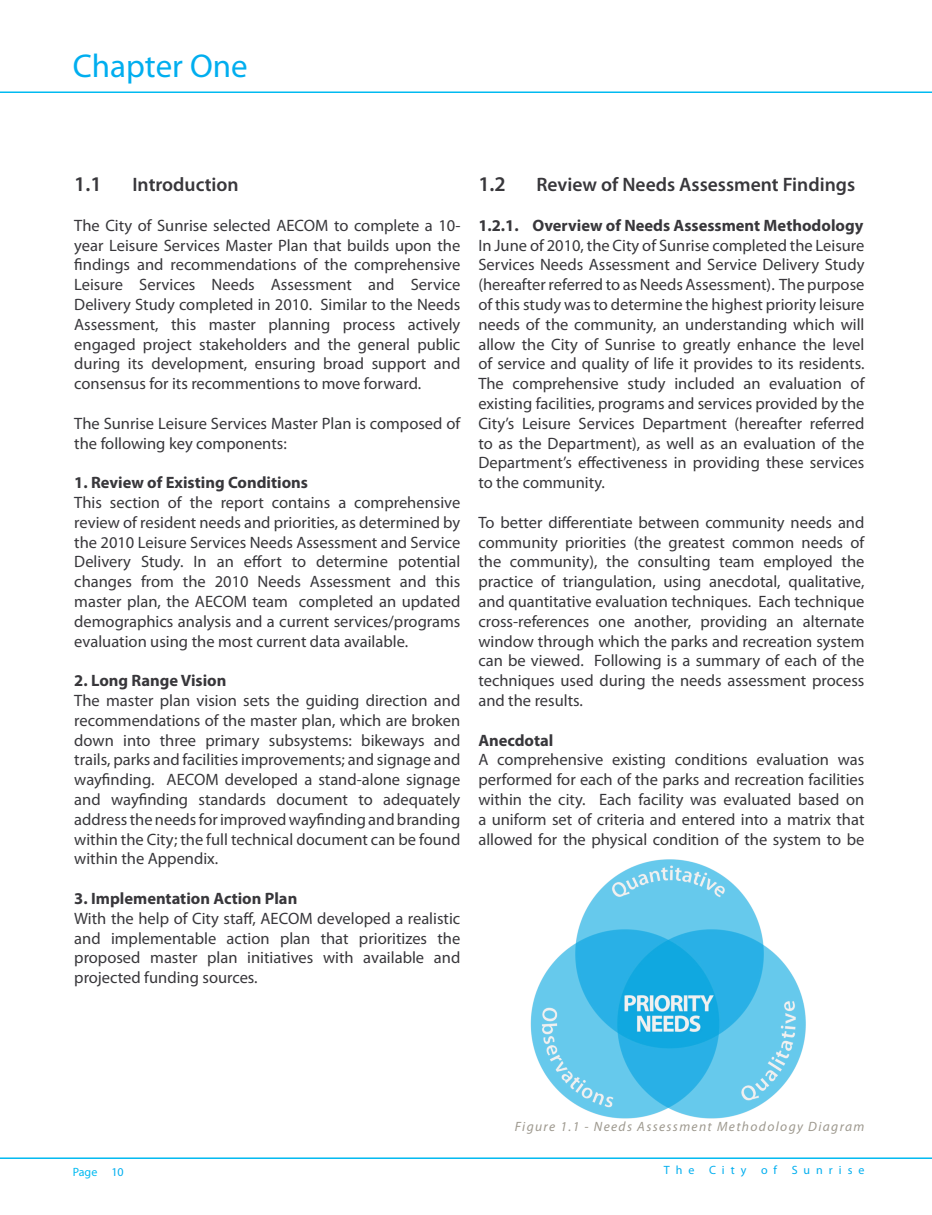
<style>
.page{position:relative;width:932px;height:1215px;background:#fff}
.page>*{position:absolute;margin:0;border:0;box-sizing:border-box;transform-origin:0 0}
.t1{font:33px "Myriad Pro";color:#00aeef}
.t2{font:600 21px "Myriad Pro";color:#38373b}
.t3{font:600 19.5px "Myriad Pro";color:#38373b}
.t4{font:16.5px/19.8px "Myriad Pro";color:#38373b;text-align:justify}
.t5{font:700 16.5px "Myriad Pro";color:#38373b}
.t6{font:italic 13.5px "Myriad Pro";letter-spacing:.1em;color:#9e998f}
.t7{font:12px "Myriad Pro";letter-spacing:.5em;color:#00aeef}
.t8{font:12px "Myriad Pro";color:#00baf1}
.s1{color:#00aeef}
</style>
<div class="page">
<hr style="left:0;top:1157px;width:932px;height:2px;background:#00baf1">
<hr style="left:0;top:91px;width:932px;height:2px;background:#00baf1">
<img style="left:530px;top:859px;width:276px;height:260px">
<h1 class="t1" style="left:73px;top:46px;width:176px">Chapter One</h1>
<p class="t2" style="left:74px;top:171px;width:29px">1.1</p>
<p class="t3" style="left:132px;top:172px;width:108px">Introduction</p>
<p class="t4" style="left:74px;top:215px;width:387px">The City of Sunrise selected AECOM to complete a 10- year Leisure Services Master Plan that builds upon the findings and recommendations of the comprehensive Leisure Services Needs Assessment and Service Delivery Study completed in 2010. Similar to the Needs Assessment, this master planning process actively engaged project stakeholders and the general public during its development, ensuring broad support and consensus for its recommentions to move forward.</p>
<p class="t4" style="left:74px;top:413px;width:387px">The Sunrise Leisure Services Master Plan is composed of the following key components:</p>
<p class="t5" style="left:74px;top:472px;width:235px">1. Review of Existing Conditions</p>
<p class="t4" style="left:74px;top:492px;width:387px">This section of the report contains a comprehensive review of resident needs and priorities, as determined by the 2010 Leisure Services Needs Assessment and Service Delivery Study. In an effort to determine potential changes from the 2010 Needs Assessment and this master plan, the AECOM team completed an updated demographics analysis and a current services/programs evaluation using the most current data available.</p>
<p class="t5" style="left:74px;top:670px;width:154px">2. Long Range Vision</p>
<p class="t4" style="left:74px;top:690px;width:387px">The master plan vision sets the guiding direction and recommendations of the master plan, which are broken down into three primary subsystems: bikeways and trails, parks and facilities improvements; and signage and wayfinding. AECOM developed a stand-alone signage and wayfinding standards document to adequately address the needs for improved wayfinding and branding within the City; the full technical document can be found within the Appendix.</p>
<p class="t5" style="left:74px;top:888px;width:224px">3. Implementation Action Plan</p>
<p class="t4" style="left:74px;top:908px;width:387px">With the help of City staff, AECOM developed a realistic and implementable action plan that prioritizes the proposed master plan initiatives with available and projected funding sources.</p>
<p class="t2" style="left:478px;top:171px;width:29px">1.2</p>
<p class="t3" style="left:536px;top:172px;width:320px">Review of Needs Assessment Findings</p>
<p class="t5" style="left:478px;top:215px;width:386px">1.2.1. Overview of Needs Assessment Methodology</p>
<p class="t4" style="left:478px;top:235px;width:387px">In June of 2010, the City of Sunrise completed the Leisure Services Needs Assessment and Service Delivery Study (hereafter referred to as Needs Assessment). The purpose of this study was to determine the highest priority leisure needs of the community, an understanding which will allow the City of Sunrise to greatly enhance the level of service and quality of life it provides to its residents.<br>The comprehensive study included an evaluation of existing facilities, programs and services provided by the City’s Leisure Services Department (hereafter referred to as the Department), as well as an evaluation of the Department’s effectiveness in providing these services to the community.</p>
<p class="t4" style="left:478px;top:512px;width:387px">To better differentiate between community needs and community priorities (the greatest common needs of the community), the consulting team employed the practice of triangulation, using anecdotal, qualitative, and quantitative evaluation techniques. Each technique cross-references one another, providing an alternate window through which the parks and recreation system can be viewed. Following is a summary of each of the techniques used during the needs assessment process and the results.</p>
<p class="t5" style="left:478px;top:729px;width:77px">Anecdotal</p>
<p class="t4" style="left:478px;top:750px;width:387px">A comprehensive existing conditions evaluation was performed for each of the parks and recreation facilities within the city. Each facility was evaluated based on a uniform set of criteria and entered into a matrix that allowed for the physical condition of the system to be</p>
<p class="t6" style="left:515px;top:1118px;width:351px">Figure 1.1 - Needs Assessment Methodology Diagram</p>
<p class="t8" style="left:73px;top:1165px;width:52px">Page <span class="s1">10</span></p>
<p class="t7" style="left:664px;top:1163px;width:202px">The City of Sunrise</p>
</div>
